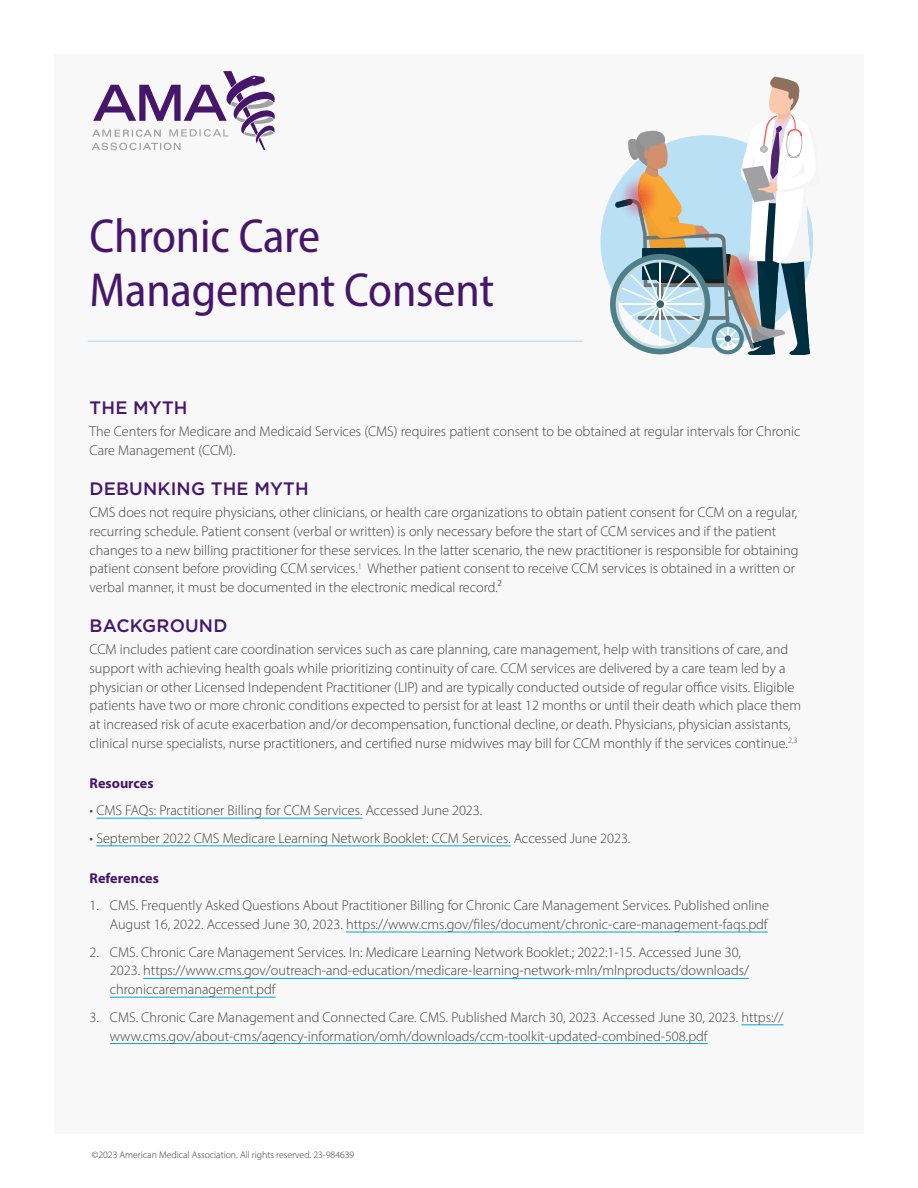
<style>
.page{position:relative;width:918px;height:1188px;background:#fff}
.page>*{position:absolute;margin:0;border:0;box-sizing:border-box;transform-origin:0 0}
.t1{font:semi-condensed 48px/54px "Myriad Pro";letter-spacing:-.005em;color:#46166b}
.t2{font:500 18px "Gotham";letter-spacing:.01em;color:#46166b}
.t3{font:300 14.25px/18.8px "Myriad Pro";color:#414042}
.t4{font:700 14.25px "Myriad Pro";color:#46166b}
.t5{font:300 9.75px "Myriad Pro";color:#373234}
</style>
<div class="page">
<div style="left:54px;top:54px;width:810px;height:1080px;background:#f8f8f8"></div>
<svg style="left:92px;top:71px;width:183px;height:79px"></svg>
<hr style="left:96px;top:818px;width:267px;height:1px;background:#00a7da">
<hr style="left:96px;top:845px;width:415px;height:1px;background:#00a7da">
<hr style="left:346px;top:932px;width:422px;height:1px;background:#00a7da">
<hr style="left:143px;top:978px;width:606px;height:1px;background:#00a7da">
<hr style="left:110px;top:997px;width:166px;height:1px;background:#00a7da">
<hr style="left:741px;top:1024px;width:43px;height:1px;background:#00a7da">
<hr style="left:110px;top:1043px;width:598px;height:1px;background:#00a7da">
<hr style="left:88px;top:341px;width:494px;height:1px;background:#bde0f7">
<svg style="left:610px;top:77px;width:204px;height:278px"></svg>
<img style="left:640px;top:180px;width:18px;height:35px">
<img style="left:639px;top:185px;width:11px;height:32px">
<h1 class="t1" style="left:90px;top:208px;width:406px">Chronic Care<br>Management Consent</h1>
<p class="t2" style="left:90px;top:397px;width:99px">THE MYTH</p>
<p class="t3" style="left:90px;top:422px;width:712px">The Centers for Medicare and Medicaid Services (CMS) requires patient consent to be obtained at regular intervals for Chronic<br>Care Management (CCM).</p>
<p class="t2" style="left:90px;top:478px;width:221px">DEBUNKING THE MYTH</p>
<p class="t3" style="left:90px;top:503px;width:710px">CMS does not require physicians, other clinicians, or health care organizations to obtain patient consent for CCM on a regular, recurring schedule. Patient consent (verbal or written) is only necessary before the start of CCM services and if the patient changes to a new billing practitioner for these services. In the latter scenario, the new practitioner is responsible for obtaining patient consent before providing CCM services.<sup>1</sup> Whether patient consent to receive CCM services is obtained in a written or verbal manner, it must be documented in the electronic medical record.2</p>
<p class="t2" style="left:90px;top:615px;width:139px">BACKGROUND</p>
<p class="t3" style="left:90px;top:640px;width:713px">CCM includes patient care coordination services such as care planning, care management, help with transitions of care, and support with achieving health goals while prioritizing continuity of care. CCM services are delivered by a care team led by a physician or other Licensed Independent Practitioner (LIP) and are typically conducted outside of regular office visits. Eligible patients have two or more chronic conditions expected to persist for at least 12 months or until their death which place them at increased risk of acute exacerbation and/or decompensation, functional decline, or death. Physicians, physician assistants, clinical nurse specialists, nurse practitioners, and certified nurse midwives may bill for CCM monthly if the services continue.<sup>2,3</sup></p>
<p class="t4" style="left:90px;top:773px;width:65px">Resources</p>
<p class="t3" style="left:90px;top:801px;width:394px">• CMS FAQs: Practitioner Billing for CCM Services. Accessed June 2023.</p>
<p class="t3" style="left:90px;top:829px;width:542px">• September 2022 CMS Medicare Learning Network Booklet: CCM Services. Accessed June 2023.</p>
<p class="t4" style="left:90px;top:868px;width:71px">References</p>
<p class="t3" style="left:90px;top:896px;width:681px;text-align:right">1. CMS. Frequently Asked Questions About Practitioner Billing for Chronic Care Management Services. Published online<br>August 16, 2022. Accessed June 30, 2023. https://www.cms.gov/files/document/chronic-care-management-faqs.pdf</p>
<p class="t3" style="left:110px;top:942px;width:641px;text-indent:-20px">2. CMS. Chronic Care Management Services. In: Medicare Learning Network Booklet.; 2022:1-15. Accessed June 30,<br>2023. https://www.cms.gov/outreach-and-education/medicare-learning-network-mln/mlnproducts/downloads/ chroniccaremanagement.pdf</p>
<p class="t3" style="left:110px;top:1008px;width:675px;text-indent:-20px">3. CMS. Chronic Care Management and Connected Care. CMS. Published March 30, 2023. Accessed June 30, 2023. https:// www.cms.gov/about-cms/agency-information/omh/downloads/ccm-toolkit-updated-combined-508.pdf</p>
<p class="t5" style="left:92px;top:1149px;width:264px">©2023 American Medical Association. All rights reserved. 23-984639</p>
</div>
